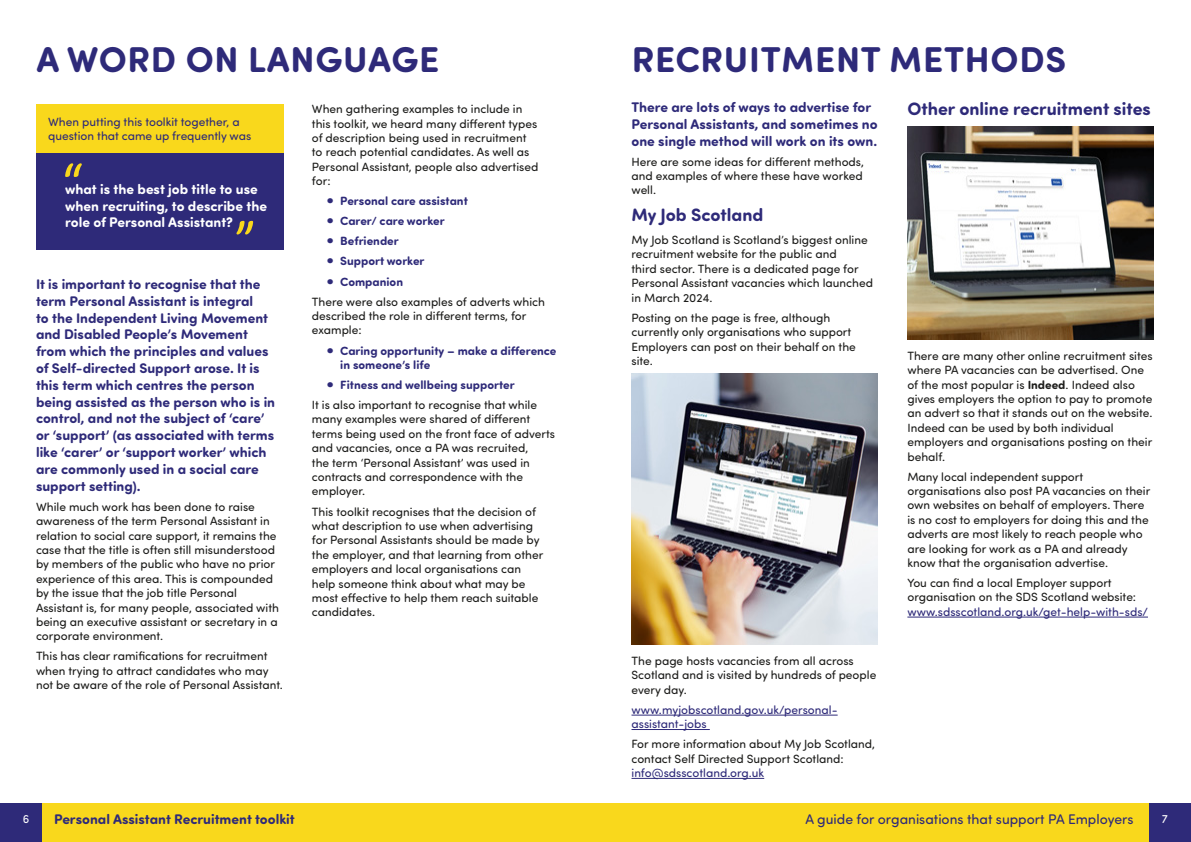
<style>
.page{position:relative;width:1191px;height:842px;background:#fff}
.page>*{position:absolute;margin:0;border:0;box-sizing:border-box;transform-origin:0 0}
.H2_-_Title_Heading{font:700 36px "Sofia Pro Soft";letter-spacing:.02em;color:#2e2a79}
.H3_-_Sub_Heading{font:700 18px "Sofia Pro Soft";color:#2e2a79}
.First_Paragraph_-_new_section{font:700 14px/16.8px "Sofia Pro Soft";color:#2e2a79}
.Quote_for_blue_box{font:700 14px/16.8px "Sofia Pro Soft";color:#fff}
.t1{font:14px "Sofia Pro Soft";color:#2e2a79}
.Paragraph{font:12px/14.4px "Sofia Pro Soft";color:#1d1d1b}
.Bullet_list_blue{font:700 12px/14.4px "Sofia Pro Soft";color:#2e2a79}
.Paragraph-2{font:12px/14.4px "Sofia Pro Soft";color:#2e2a79}
.t2{font:12px "Sofia Pro Soft";color:#fff}
.s1{font-weight:400;font-size:18px}
.s2{font-weight:700}
.s3{color:#2e2a79}
</style>
<div class="page">
<div style="left:0;top:804px;width:1191px;height:38px;background:#f9d81c"></div>
<div style="left:0;top:804px;width:41px;height:38px;background:#2e2a79"></div>
<div style="left:1149px;top:804px;width:42px;height:38px;background:#2e2a79"></div>
<div style="left:36px;top:104px;width:247px;height:146px;background:#2e2a79"></div>
<div style="left:36px;top:104px;width:247px;height:49px;background:#f9d81c"></div>
<svg style="left:65px;top:163px;width:17px;height:14px"></svg>
<svg style="left:236px;top:221px;width:17px;height:13px"></svg>
<hr style="left:631px;top:715px;width:206px;height:1px;background:#2e2a79">
<hr style="left:631px;top:729px;width:79px;height:1px;background:#2e2a79">
<hr style="left:631px;top:778px;width:133px;height:1px;background:#2e2a79">
<img style="left:631px;top:373px;width:246px;height:272px">
<hr style="left:907px;top:617px;width:241px;height:1px;background:#2e2a79">
<img style="left:907px;top:126px;width:246px;height:214px">
<h2 class="H2_-_Title_Heading" style="left:36px;top:33px;width:404px">A WORD ON LANGUAGE</h2>
<p class="Paragraph-2" style="left:48px;top:114px;width:205px">When putting this toolkit together, a question that came up frequently was</p>
<p class="Quote_for_blue_box" style="left:65px;top:180px;width:203px">what is the best job title to use when recruiting, to describe the role of Personal Assistant?</p>
<p class="First_Paragraph_-_new_section" style="left:36px;top:275px;width:241px">It is important to recognise that the term Personal Assistant is integral<br>to the Independent Living Movement and Disabled People’s Movement from which the principles and values of Self-directed Support arose. It is this term which centres the person being assisted as the person who is in control, and not the subject of ‘care’ or ‘support’ (as associated with terms like ‘carer’ or ‘support worker’ which are commonly used in a social care support setting).</p>
<p class="Paragraph" style="left:36px;top:499px;width:244px">While much work has been done to raise awareness of the term Personal Assistant in relation to social care support, it remains the case that the title is often still misunderstood by members of the public who have no prior experience of this area. This is compounded by the issue that the job title Personal Assistant is, for many people, associated with being an executive assistant or secretary in a corporate environment.</p>
<p class="Paragraph" style="left:36px;top:648px;width:248px">This has clear ramifications for recruitment when trying to attract candidates who may not be aware of the role of Personal Assistant.</p>
<p class="Paragraph" style="left:312px;top:101px;width:228px">When gathering examples to include in this toolkit, we heard many different types of description being used in recruitment to reach potential candidates. As well as Personal Assistant, people also advertised for:</p>
<p class="Bullet_list_blue" style="left:326px;top:193px;width:143px"><span class="s1">•</span> Personal care assistant</p>
<p class="Bullet_list_blue" style="left:326px;top:213px;width:120px"><span class="s1">•</span> Carer/ care worker</p>
<p class="Bullet_list_blue" style="left:326px;top:233px;width:74px"><span class="s1">•</span> Befriender</p>
<p class="Bullet_list_blue" style="left:326px;top:253px;width:100px"><span class="s1">•</span> Support worker</p>
<p class="Bullet_list_blue" style="left:326px;top:273px;width:79px"><span class="s1">•</span> Companion</p>
<p class="Paragraph" style="left:312px;top:294px;width:235px">There were also examples of adverts which described the role in different terms, for example:</p>
<p class="Bullet_list_blue" style="left:340px;top:342px;width:218px;text-indent:-14px"><span class="s1">•</span> Caring opportunity – make a difference in someone’s life</p>
<p class="Bullet_list_blue" style="left:326px;top:377px;width:190px"><span class="s1">•</span> Fitness and wellbeing supporter</p>
<p class="Paragraph" style="left:312px;top:397px;width:245px">It is also important to recognise that while many examples were shared of different terms being used on the front face of adverts and vacancies, once a PA was recruited,<br>the term ‘Personal Assistant’ was used in contracts and correspondence with the employer.</p>
<p class="Paragraph" style="left:312px;top:504px;width:233px">This toolkit recognises that the decision of what description to use when advertising for Personal Assistants should be made by the employer, and that learning from other employers and local organisations can help someone think about what may be most effective to help them reach suitable candidates.</p>
<h2 class="H2_-_Title_Heading" style="left:632px;top:33px;width:436px">RECRUITMENT METHODS</h2>
<p class="First_Paragraph_-_new_section" style="left:631px;top:98px;width:248px">There are lots of ways to advertise for<br>Personal Assistants, and sometimes no one single method will work on its own.</p>
<p class="Paragraph" style="left:631px;top:154px;width:234px;text-align:justify">Here are some ideas for different methods, and examples of where these have worked well.</p>
<h3 class="H3_-_Sub_Heading" style="left:631px;top:202px;width:133px">My Job Scotland</h3>
<p class="Paragraph" style="left:631px;top:232px;width:243px">My Job Scotland is Scotland’s biggest online recruitment website for the public and<br>third sector. There is a dedicated page for Personal Assistant vacancies which launched in March 2024.</p>
<p class="Paragraph" style="left:631px;top:310px;width:226px">Posting on the page is free, although currently only organisations who support<br>Employers can post on their behalf on the site.</p>
<h3 class="H3_-_Sub_Heading" style="left:907px;top:96px;width:245px">Other online recruitment sites</h3>
<p class="Paragraph" style="left:907px;top:348px;width:247px">There are many other online recruitment sites where PA vacancies can be advertised. One of the most popular is <span class="s2">Indeed</span>. Indeed also gives employers the option to pay to promote an advert so that it stands out on the website.<br>Indeed can be used by both individual employers and organisations posting on their behalf.</p>
<p class="Paragraph" style="left:907px;top:469px;width:244px">Many local independent support organisations also post PA vacancies on their own websites on behalf of employers. There is no cost to employers for doing this and the adverts are most likely to reach people who are looking for work as a PA and already know that the organisation advertise.</p>
<p class="Paragraph" style="left:907px;top:575px;width:242px">You can find a local Employer support organisation on the SDS Scotland website: <span class="s3">www.sdsscotland.org.uk/get-help-with-sds/</span></p>
<p class="Paragraph" style="left:631px;top:653px;width:246px">The page hosts vacancies from all across<br>Scotland and is visited by hundreds of people every day.</p>
<p class="Paragraph-2" style="left:631px;top:702px;width:208px">www.myjobscotland.gov.uk/personal&shy;assistant-jobs</p>
<p class="Paragraph" style="left:631px;top:736px;width:245px">For more information about My Job Scotland, contact Self Directed Support Scotland: <span class="s3">info@sdsscotland.org.uk</span></p>
<p class="t2" style="left:23px;top:810px;width:8px">6</p>
<p class="First_Paragraph_-_new_section" style="left:54px;top:810px;width:242px">Personal Assistant Recruitment toolkit</p>
<p class="t1" style="left:805px;top:809px;width:330px">A guide for organisations that support PA Employers</p>
<p class="t2" style="left:1161px;top:811px;width:7px">7</p>
</div>
